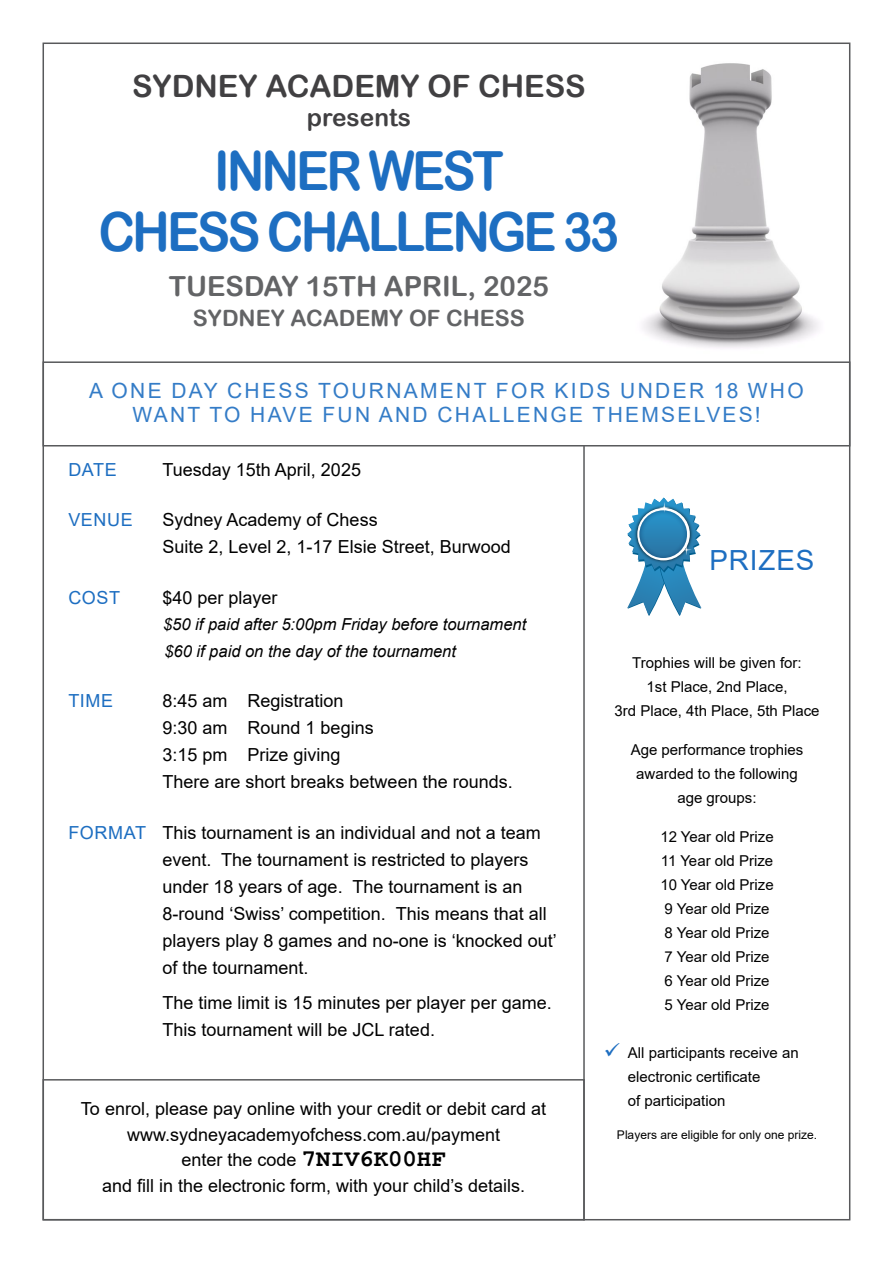
<style>
.page{position:relative;width:893px;height:1263px;background:#fff}
.page>*{position:absolute;margin:0;border:0;box-sizing:border-box;transform-origin:0 0}
.t1{font:54px/61.5px "Arial Rounded MT Bold";letter-spacing:-.06em;color:#1d6ec1;text-align:center;scale:.92 1}
.t2{font:30.75px "Arial Rounded MT Bold";color:#414042}
.t3{font:27.75px "Arial";letter-spacing:.035em;color:#1d6ec1}
.t4{font:27.6px "Arial Rounded MT Bold";color:#636466}
.t5{font:24.45px "Arial Rounded MT Bold";color:#414042}
.t6{font:22.5px "Arial Rounded MT Bold";color:#636466}
.t7{font:21px/24px "Arial";letter-spacing:.11em;color:#347cc7;text-align:center}
.t8{font:18px/27px "Arial";color:#000}
.t9{font:18px "Arial";letter-spacing:.035em;color:#1d6ec1}
.t10{font:italic 16.5px "Arial";color:#000}
.t11{font:15px/24px "Arial";color:#000;text-align:center}
.t12{font:12px "Arial";color:#000}
.s1{color:#1d6ec1}
.s2{font-family:"Courier New";font-weight:700;font-size:24px}
</style>
<div class="page">
<img style="left:643px;top:63px;width:176px;height:285px">
<svg style="left:627px;top:497px;width:74px;height:119px"></svg>
<div style="left:43px;top:361px;width:807px;height:85px;border:2px solid #58595b"></div>
<hr style="left:583px;top:446px;width:2px;height:774px;background:#58595b">
<div style="left:43px;top:1079px;width:542px;height:141px;border:2px solid #58595b"></div>
<p class="t2" style="left:132px;top:68px;width:455px">SYDNEY ACADEMY OF CHESS</p>
<p class="t5" style="left:307px;top:103px;width:106px">presents</p>
<p class="t1" style="left:98px;top:139px;width:568px">INNER WEST<br>CHESS CHALLENGE 33</p>
<p class="t4" style="left:169px;top:270px;width:382px">TUESDAY 15TH APRIL, 2025</p>
<p class="t6" style="left:193px;top:304px;width:333px">SYDNEY ACADEMY OF CHESS</p>
<p class="t7" style="left:89px;top:378px;width:716px">A ONE DAY CHESS TOURNAMENT FOR KIDS UNDER 18 WHO<br>WANT TO HAVE FUN AND CHALLENGE THEMSELVES!</p>
<p class="t9" style="left:68px;top:457px;width:50px">DATE</p>
<p class="t8" style="left:163px;top:456px;width:200px">Tuesday 15th April, 2025</p>
<p class="t9" style="left:68px;top:507px;width:66px">VENUE</p>
<p class="t8" style="left:163px;top:506px;width:350px">Sydney Academy of Chess<br>Suite 2, Level 2, 1-17 Elsie Street, Burwood</p>
<p class="t9" style="left:68px;top:585px;width:53px">COST</p>
<p class="t8" style="left:163px;top:584px;width:117px">$40 per player</p>
<p class="t10" style="left:163px;top:614px;width:365px">$50 if paid after 5:00pm Friday before tournament</p>
<p class="t10" style="left:164px;top:640px;width:293px">$60 if paid on the day of the tournament</p>
<p class="t9" style="left:68px;top:688px;width:46px">TIME</p>
<p class="t8" style="left:163px;top:687px;width:352px">8:45 am Registration<br>9:30 am Round 1 begins<br>3:15 pm Prize giving<br>There are short breaks between the rounds.</p>
<p class="t8" style="left:163px;top:819px;width:396px;text-indent:-94px"><span class="s1">FORMAT</span> This tournament is an individual and not a team event. The tournament is restricted to players under 18 years of age. The tournament is an 8-round ‘Swiss’ competition. This means that all players play 8 games and no-one is ‘knocked out’ of the tournament.</p>
<p class="t8" style="left:163px;top:989px;width:391px">The time limit is 15 minutes per player per game.<br>This tournament will be JCL rated.</p>
<p class="t8" style="left:81px;top:1096px;width:467px;line-height:25.5px;text-align:center">To enrol, please pay online with your credit or debit card at www.sydneyacademyofchess.com.au/payment</p>
<p class="t8" style="left:182px;top:1146px;width:266px">enter the code <span class="s2">7NIV6K00HF</span></p>
<p class="t8" style="left:102px;top:1172px;width:424px">and fill in the electronic form, with your child’s details.</p>
<p class="t3" style="left:709px;top:541px;width:107px">PRIZES</p>
<p class="t11" style="left:614px;top:650px;width:207px">Trophies will be given for:<br>1st Place, 2nd Place,<br>3rd Place, 4th Place, 5th Place</p>
<p class="t11" style="left:631px;top:737px;width:174px">Age performance trophies awarded to the following age groups:</p>
<p class="t11" style="left:660px;top:824px;width:115px">12 Year old Prize</p>
<p class="t11" style="left:661px;top:848px;width:114px">11 Year old Prize</p>
<p class="t11" style="left:660px;top:872px;width:115px">10 Year old Prize</p>
<p class="t11" style="left:664px;top:896px;width:107px">9 Year old Prize</p>
<p class="t11" style="left:664px;top:920px;width:107px">8 Year old Prize</p>
<p class="t11" style="left:664px;top:944px;width:107px">7 Year old Prize</p>
<p class="t11" style="left:664px;top:968px;width:107px">6 Year old Prize</p>
<p class="t11" style="left:664px;top:992px;width:107px">5 Year old Prize</p>
<p class="t11" style="left:628px;top:1040px;width:172px;text-align:left;text-indent:-24px"><span class="s1">✓</span> All participants receive an electronic certificate<br>of participation</p>
<p class="t12" style="left:617px;top:1126px;width:202px">Players are eligible for only one prize.</p>
</div>
